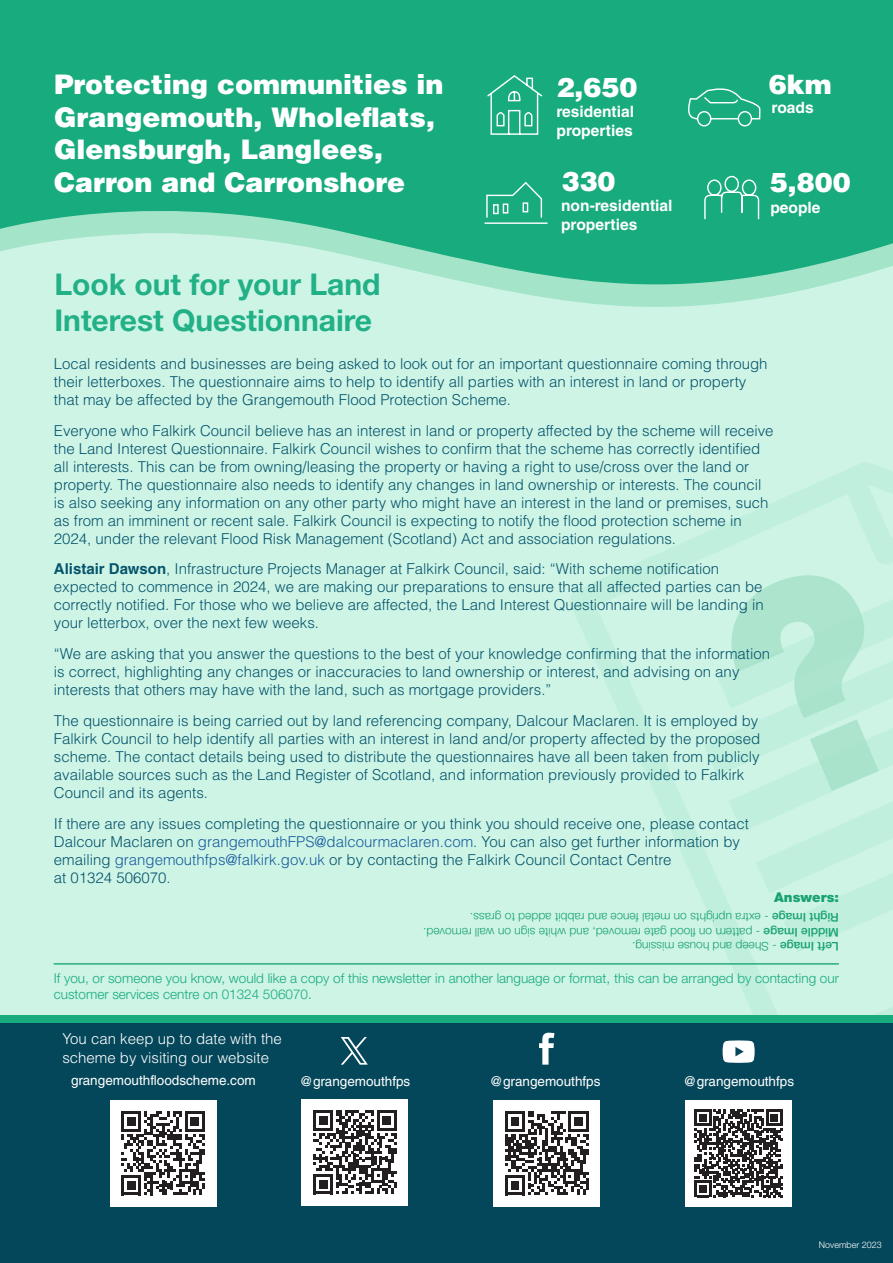
<style>
.page{position:relative;width:893px;height:1263px;background:#fff}
.page>*{position:absolute;margin:0;border:0;box-sizing:border-box;transform-origin:0 0}
.p_H2{font:700 30px/36px "Helvetica Neue LT Std";color:#22b086}
.t1{font:900 27px/32.4px "Helvetica LT Std";color:#fff}
.t2{font:700 15.6px/18.8px "Helvetica LT Std";color:#fff}
.p_h6{font:300 15px/18px "Helvetica LT Std";color:#05546b}
.t3{font:300 15px/19.5px "Helvetica LT Std";color:#fff}
.p_H5{font:300 13.5px/16.2px "Helvetica Neue LT Std";color:#18ab7d}
.t4{font:13.5px "Helvetica LT Std";color:#fff}
.body_text{font:900 13.5px "Helvetica Neue LT Std";color:#18a271}
.p_H5-2{font:300 12px "Helvetica Neue LT Std";color:#18a271}
.p_H5-3{font:300 9px "Helvetica Neue LT Std";color:#fff}
.s1{font-weight:700}
.s2{color:#175d9e}
.s3{font-weight:500}
</style>
<div class="page">
<div style="left:0;top:234px;width:893px;height:786px;background:#cef4e6"></div>
<svg style="left:0;top:0;width:893px;height:307px;fill:#18ab7d"></svg>
<svg style="left:570px;top:462px;width:323px;height:553px"></svg>
<svg style="left:704px;top:568px;width:189px;height:384px"></svg>
<div style="left:0;top:1019px;width:893px;height:244px;background:#05475a"></div>
<svg style="left:341px;top:1037px;width:27px;height:28px"></svg>
<svg style="left:539px;top:1033px;width:15px;height:32px"></svg>
<svg style="left:723px;top:1040px;width:32px;height:23px"></svg>
<div style="left:301px;top:1099px;width:107px;height:107px;background:#fff"></div>
<svg style="left:313px;top:1110px;width:84px;height:84px"></svg>
<div style="left:493px;top:1100px;width:107px;height:107px;background:#fff"></div>
<svg style="left:505px;top:1111px;width:84px;height:84px"></svg>
<div style="left:685px;top:1100px;width:107px;height:107px;background:#fff"></div>
<svg style="left:695px;top:1109px;width:87px;height:88px"></svg>
<div style="left:110px;top:1100px;width:106px;height:107px;background:#fff"></div>
<svg style="left:121px;top:1111px;width:84px;height:84px"></svg>
<div style="left:0;top:1015px;width:893px;height:8px;background:#18ab7d"></div>
<hr style="left:54px;top:963px;width:785px;height:2px;background:#28ab7c">
<svg style="left:486px;top:74px;width:58px;height:62px"></svg>
<svg style="left:703px;top:175px;width:57px;height:45px"></svg>
<svg style="left:484px;top:181px;width:64px;height:44px"></svg>
<svg style="left:686px;top:88px;width:75px;height:39px"></svg>
<p class="t1" style="left:54px;top:68px;width:391px">Protecting communities in<br>Grangemouth, Wholeflats,<br>Glensburgh, Langlees,<br>Carron and Carronshore</p>
<p class="p_H2" style="left:54px;top:266px;width:328px">Look out for your Land<br>Interest Questionnaire</p>
<p class="t1" style="left:557px;top:71px;width:82px">2,650</p>
<p class="t2" style="left:556px;top:102px;width:79px">residential properties</p>
<p class="t1" style="left:562px;top:165px;width:55px">330</p>
<p class="t2" style="left:561px;top:196px;width:113px">non-residential properties</p>
<p class="t1" style="left:769px;top:68px;width:64px">6km</p>
<p class="t2" style="left:772px;top:98px;width:44px">roads</p>
<p class="t1" style="left:770px;top:166px;width:82px">5,800</p>
<p class="t2" style="left:770px;top:198px;width:52px">people</p>
<p class="p_h6" style="left:54px;top:354px;width:715px">Local residents and businesses are being asked to look out for an important questionnaire coming through their letterboxes. The questionnaire aims to help to identify all parties with an interest in land or property that may be affected by the Grangemouth Flood Protection Scheme.</p>
<p class="p_h6" style="left:54px;top:421px;width:721px">Everyone who Falkirk Council believe has an interest in land or property affected by the scheme will receive the Land Interest Questionnaire. Falkirk Council wishes to confirm that the scheme has correctly identified all interests. This can be from owning/leasing the property or having a right to use/cross over the land or property. The questionnaire also needs to identify any changes in land ownership or interests. The council is also seeking any information on any other party who might have an interest in the land or premises, such as from an imminent or recent sale. Falkirk Council is expecting to notify the flood protection scheme in 2024, under the relevant Flood Risk Management (Scotland) Act and association regulations.</p>
<p class="p_h6" style="left:54px;top:560px;width:711px"><span class="s1">Alistair Dawson</span>, Infrastructure Projects Manager at Falkirk Council, said: “With scheme notification expected to commence in 2024, we are making our preparations to ensure that all affected parties can be correctly notified. For those who we believe are affected, the Land Interest Questionnaire will be landing in your letterbox, over the next few weeks.</p>
<p class="p_h6" style="left:54px;top:645px;width:718px">“We are asking that you answer the questions to the best of your knowledge confirming that the information is correct, highlighting any changes or inaccuracies to land ownership or interest, and advising on any interests that others may have with the land, such as mortgage providers.”</p>
<p class="p_h6" style="left:54px;top:711px;width:708px">The questionnaire is being carried out by land referencing company, Dalcour Maclaren. It is employed by Falkirk Council to help identify all parties with an interest in land and/or property affected by the proposed scheme. The contact details being used to distribute the questionnaires have all been taken from publicly available sources such as the Land Register of Scotland, and information previously provided to Falkirk Council and its agents.</p>
<p class="p_h6" style="left:54px;top:814px;width:697px">If there are any issues completing the questionnaire or you think you should receive one, please contact Dalcour Maclaren on <span class="s2">grangemouthFPS@dalcourmaclaren.com</span>. You can also get further information by emailing <span class="s2">grangemouthfps@falkirk.gov.uk</span> or by contacting the Falkirk Council Contact Centre<br>at 01324 506070.</p>
<p class="body_text" style="left:774px;top:889px;width:66px">Answers:</p>
<p class="p_H5-2" style="left:839px;top:925px;width:370px;rotate:-180deg"><span class="s3">Right Image</span> - extra uprights on metal fence and rabbit added to grass.</p>
<p class="p_H5-2" style="left:839px;top:939px;width:417px;rotate:-180deg"><span class="s3">Middle Image</span> - pattern on flood gate removed, and white sign on wall removed.</p>
<p class="p_H5-2" style="left:839px;top:954px;width:208px;rotate:-180deg"><span class="s3">Left Image</span> - Sheep and house missing.</p>
<p class="p_H5" style="left:54px;top:969px;width:787px">If you, or someone you know, would like a copy of this newsletter in another language or format, this can be arranged by contacting our customer services centre on 01324 506070.</p>
<p class="t3" style="left:62px;top:1028px;width:221px">You can keep up to date with the scheme by visiting our website</p>
<p class="t4" style="left:71px;top:1072px;width:186px">grangemouthfloodscheme.com</p>
<p class="t4" style="left:299px;top:1074px;width:112px">@grangemouthfps</p>
<p class="t4" style="left:490px;top:1074px;width:112px">@grangemouthfps</p>
<p class="t4" style="left:683px;top:1074px;width:112px">@grangemouthfps</p>
<p class="p_H5-3" style="left:819px;top:1239px;width:64px">November 2023</p>
</div>
